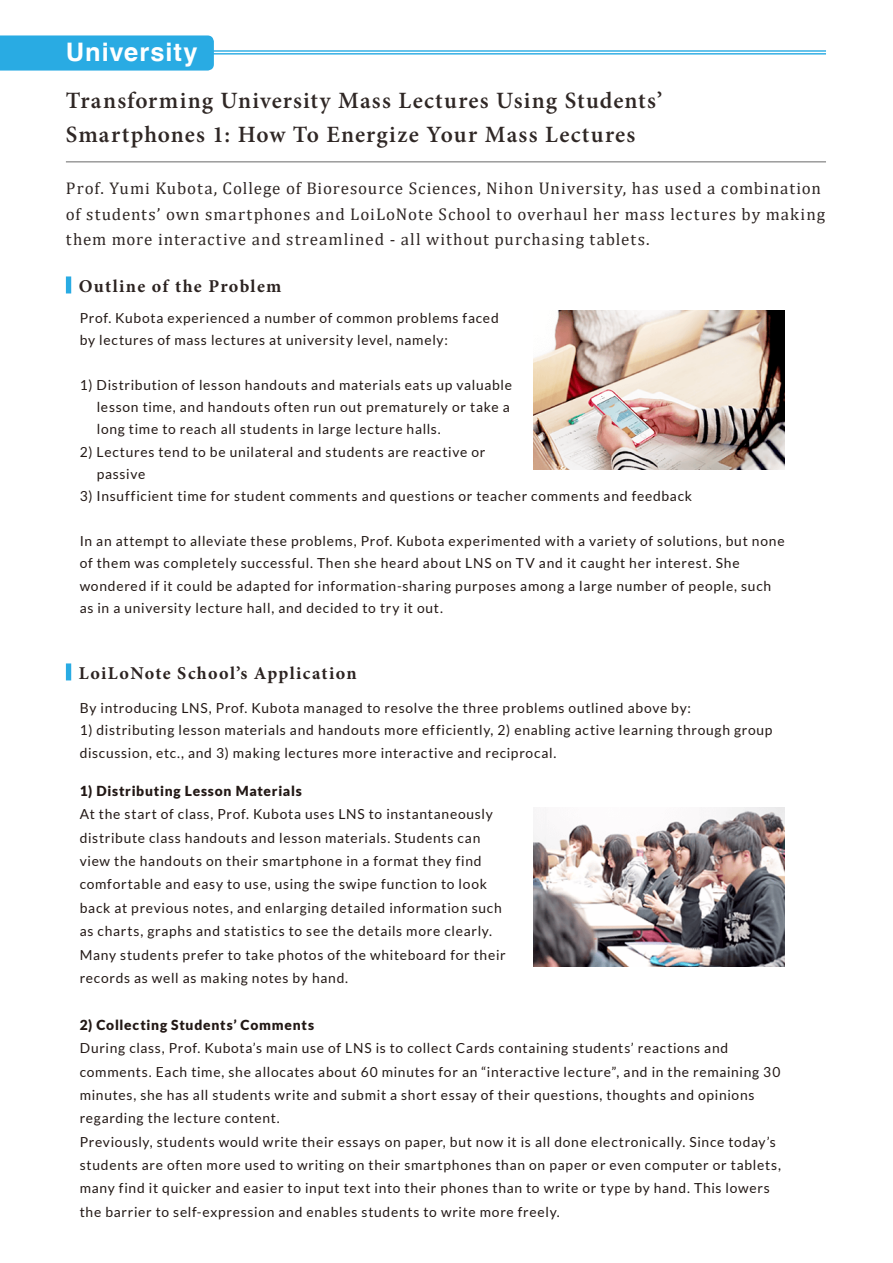
<style>
.page{position:relative;width:893px;height:1263px;background:#fff}
.page>*{position:absolute;margin:0;border:0;box-sizing:border-box;transform-origin:0 0}
.t1{font:700 25.5px "Helvetica";letter-spacing:.035em;color:#fff}
.t2{font:600 23.4px/34px "Minion Pro";letter-spacing:.05em;color:#2f2725}
.t3{font:700 18px "Minion Pro";letter-spacing:.075em;color:#2c2321}
.t4{font:16.95px/25.5px "Cambria Math";letter-spacing:.055em;color:#2f2725}
.t5{font:13.8px/23.4px "Lato";letter-spacing:.05em;color:#221815}
.t6{font:900 13.8px "Lato";letter-spacing:.055em;color:#221815}
</style>
<div class="page">
<div style="left:0;top:35px;width:214px;height:36px;background:#29abe3"></div>
<div style="left:66px;top:276px;width:5px;height:17px;background:#29abe3"></div>
<hr style="left:66px;top:161px;width:760px;height:1px;background:#727171">
<img style="left:533px;top:310px;width:251px;height:159px">
<hr style="left:207px;top:50px;width:619px;height:2px;background:#29abe3">
<hr style="left:207px;top:53px;width:619px;height:2px;background:#29abe3">
<div style="left:66px;top:663px;width:5px;height:17px;background:#29abe3"></div>
<img style="left:533px;top:807px;width:251px;height:159px">
<h1 class="t1" style="left:66px;top:32px;width:133px">University</h1>
<h2 class="t2" style="left:66px;top:83px;width:598px">Transforming University Mass Lectures Using Students’<br>Smartphones 1: How To Energize Your Mass Lectures</h2>
<p class="t4" style="left:66px;top:175px;width:761px">Prof. Yumi Kubota, College of Bioresource Sciences, Nihon University, has used a combination of students’ own smartphones and LoiLoNote School to overhaul her mass lectures by making them more interactive and streamlined - all without purchasing tablets.</p>
<h3 class="t3" style="left:79px;top:273px;width:204px">Outline of the Problem</h3>
<p class="t5" style="left:80px;top:306px;width:420px;line-height:22.4px">Prof. Kubota experienced a number of common problems faced by lectures of mass lectures at university level, namely:</p>
<p class="t5" style="left:97px;top:373px;width:417px;line-height:22.4px;text-indent:-17px">1) Distribution of lesson handouts and materials eats up valuable lesson time, and handouts often run out prematurely or take a long time to reach all students in large lecture halls.</p>
<p class="t5" style="left:97px;top:440px;width:390px;line-height:22.4px;text-indent:-17px">2) Lectures tend to be unilateral and students are reactive or passive</p>
<p class="t5" style="left:80px;top:484px;width:614px">3) Insufficient time for student comments and questions or teacher comments and feedback</p>
<p class="t5" style="left:80px;top:530px;width:706px;line-height:22.4px">In an attempt to alleviate these problems, Prof. Kubota experimented with a variety of solutions, but none of them was completely successful. Then she heard about LNS on TV and it caught her interest. She wondered if it could be adapted for information-sharing purposes among a large number of people, such as in a university lecture hall, and decided to try it out.</p>
<h3 class="t3" style="left:79px;top:660px;width:280px">LoiLoNote School’s Application</h3>
<p class="t5" style="left:80px;top:696px;width:613px">By introducing LNS, Prof. Kubota managed to resolve the three problems outlined above by:</p>
<p class="t5" style="left:80px;top:719px;width:694px;line-height:22.4px">1) distributing lesson materials and handouts more efficiently, 2) enabling active learning through group discussion, etc., and 3) making lectures more interactive and reciprocal.</p>
<p class="t6" style="left:80px;top:783px;width:224px">1) Distributing Lesson Materials</p>
<p class="t5" style="left:80px;top:802px;width:428px">At the start of class, Prof. Kubota uses LNS to instantaneously distribute class handouts and lesson materials. Students can view the handouts on their smartphone in a format they find comfortable and easy to use, using the swipe function to look back at previous notes, and enlarging detailed information such as charts, graphs and statistics to see the details more clearly.<br>Many students prefer to take photos of the whiteboard for their records as well as making notes by hand.</p>
<p class="t6" style="left:80px;top:1017px;width:236px">2) Collecting Students’ Comments</p>
<p class="t5" style="left:80px;top:1036px;width:703px">During class, Prof. Kubota’s main use of LNS is to collect Cards containing students’ reactions and comments. Each time, she allocates about 60 minutes for an “interactive lecture”, and in the remaining 30 minutes, she has all students write and submit a short essay of their questions, thoughts and opinions regarding the lecture content.<br>Previously, students would write their essays on paper, but now it is all done electronically. Since today’s students are often more used to writing on their smartphones than on paper or even computer or tablets, many find it quicker and easier to input text into their phones than to write or type by hand. This lowers the barrier to self-expression and enables students to write more freely.</p>
</div>
